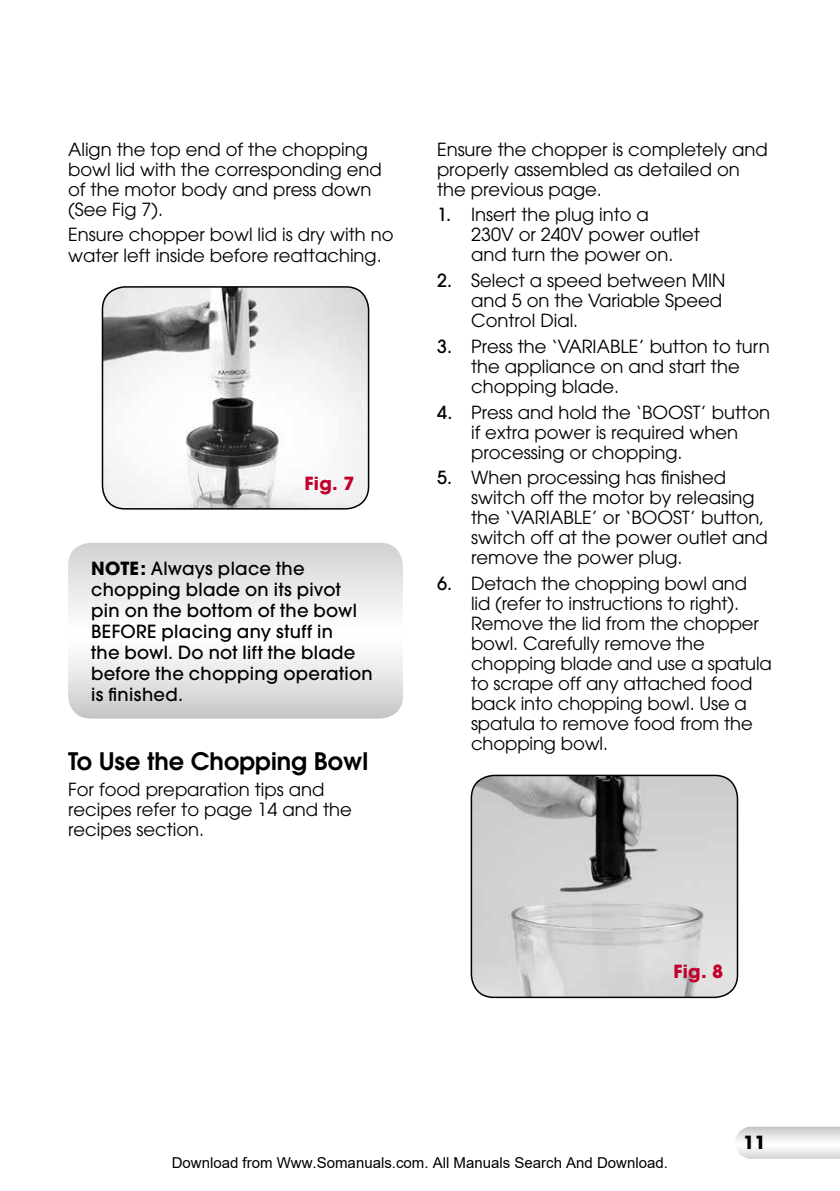
<style>
.page{position:relative;width:840px;height:1191px;background:#fff}
.page>*{position:absolute;margin:0;border:0;box-sizing:border-box;transform-origin:0 0}
.t1{font:600 24px "Avant Garde LT";color:#000}
.t2{font:18px/20px "Avant Garde LT";color:#000}
.t3{font:500 18px/21px "Avant Garde";letter-spacing:.015em;color:#000}
.t4{font:700 18px "Avant Garde";letter-spacing:.015em;color:#c1002b}
.t5{font:700 18px "Avant Garde";color:#000}
.t6{font:15px "Arial";color:#000}
.s1{font-weight:700}
.s2{font-family:"Avant Garde";font-weight:500}
</style>
<div class="page">
<svg style="left:736px;top:1126px;width:103px;height:32px"></svg>
<img style="left:102px;top:287px;width:266px;height:222px">
<div style="left:102px;top:286px;width:267px;height:223px;border:2px solid #000;border-radius:23px"></div>
<svg style="left:68px;top:543px;width:335px;height:175px"></svg>
<img style="left:473px;top:775px;width:264px;height:222px">
<div style="left:470px;top:774px;width:267px;height:224px;border:2px solid #000;border-radius:23px"></div>
<p class="t2" style="left:68px;top:139px;width:315px">Align the top end of the chopping bowl lid with the corresponding end of the motor body and press down (See Fig 7).</p>
<p class="t2" style="left:68px;top:225px;width:327px">Ensure chopper bowl lid is dry with no water left inside before reattaching.</p>
<p class="t4" style="left:304px;top:471px;width:51px">Fig. 7</p>
<p class="t3" style="left:91px;top:557px;width:283px"><span class="s1">NOTE:</span> Always place the chopping blade on its pivot pin on the bottom of the bowl<br>BEFORE placing any stuff in<br>the bowl. Do not lift the blade before the chopping operation is finished.</p>
<h1 class="t1" style="left:68px;top:745px;width:301px">To Use the Chopping Bowl</h1>
<p class="t2" style="left:68px;top:779px;width:285px">For food preparation tips and recipes refer to page 14 and the recipes section.</p>
<p class="t2" style="left:437px;top:139px;width:332px">Ensure the chopper is completely and properly assembled as detailed on the previous page.</p>
<p class="t2" style="left:471px;top:205px;width:230px;text-indent:-34px"><span class="s2">1.</span> Insert the plug into a<br>230V or 240V power outlet and turn the power on.</p>
<p class="t2" style="left:471px;top:270px;width:256px;text-indent:-34px"><span class="s2">2.</span> Select a speed between MIN and 5 on the Variable Speed<br>Control Dial.</p>
<p class="t2" style="left:471px;top:336px;width:300px;text-indent:-34px"><span class="s2">3.</span> Press the ‘VARIABLE’ button to turn the appliance on and start the chopping blade.</p>
<p class="t2" style="left:471px;top:402px;width:300px;text-indent:-34px"><span class="s2">4.</span> Press and hold the ‘BOOST’ button if extra power is required when processing or chopping.</p>
<p class="t2" style="left:471px;top:467px;width:298px;text-indent:-34px"><span class="s2">5.</span> When processing has finished switch off the motor by releasing the ‘VARIABLE’ or ‘BOOST’ button, switch off at the power outlet and remove the power plug.</p>
<p class="t2" style="left:471px;top:573px;width:302px;text-indent:-34px"><span class="s2">6.</span> Detach the chopping bowl and<br>lid (refer to instructions to right).<br>Remove the lid from the chopper bowl. Carefully remove the chopping blade and use a spatula to scrape off any attached food back into chopping bowl. Use a spatula to remove food from the chopping bowl.</p>
<p class="t4" style="left:673px;top:960px;width:51px">Fig. 8</p>
<p class="t5" style="left:743px;top:1131px;width:24px">11</p>
<p class="t6" style="left:172px;top:1154px;width:497px">Download from Www.Somanuals.com. All Manuals Search And Download.</p>
</div>
